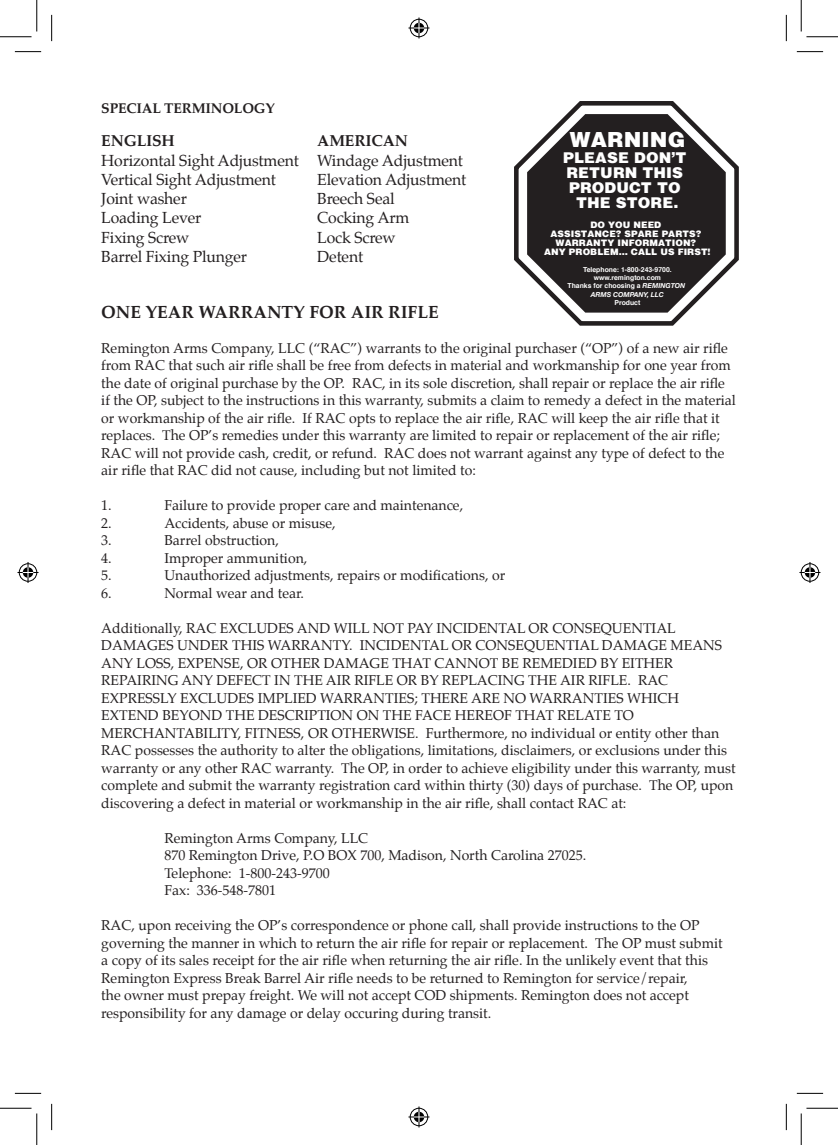
<style>
.page{position:relative;width:838px;height:1145px;background:#fff}
.page>*{position:absolute;margin:0;border:0;box-sizing:border-box;transform-origin:0 0}
.t1{font:900 21.35px "Helvetica";color:#fff}
.t2{font:700 17.5px "Palatino";color:#231f20}
.t3{font:15.75px/19.2px "Palatino";letter-spacing:-.01em;color:#231f20}
.t4{font:700 15.75px "Palatino";letter-spacing:-.01em;color:#231f20}
.t5{font:900 15.22px/15.2px "Helvetica";color:#fff;text-align:center}
.t6{font:14px/17.5px "Palatino";color:#231f20}
.t7{font:700 14px "Palatino";letter-spacing:-.01em;color:#231f20}
.t8{font:900 9.1px/9.1px "Helvetica";color:#fff;text-align:center}
.t9{font:700 6.83px/8.2px "Helvetica";color:#fff;text-align:center}
.t10{font:italic 700 6.83px "Helvetica Neue";color:#fff}
.s1{font-family:"Helvetica Neue";font-style:italic}
</style>
<div class="page">
<svg style="left:514px;top:101px;width:224px;height:225px"></svg>
<svg style="left:527px;top:114px;width:198px;height:199px;background:#434040"></svg>
<svg style="left:15px;top:51px;width:26px;height:1px"></svg>
<svg style="left:796px;top:51px;width:27px;height:1px"></svg>
<svg style="left:15px;top:1093px;width:26px;height:1px"></svg>
<svg style="left:796px;top:1093px;width:27px;height:1px"></svg>
<svg style="left:51px;top:15px;width:1px;height:26px"></svg>
<svg style="left:51px;top:1104px;width:1px;height:26px"></svg>
<svg style="left:786px;top:15px;width:1px;height:26px"></svg>
<svg style="left:786px;top:1104px;width:1px;height:26px"></svg>
<hr style="left:0;top:36px;width:32px;height:1px;background:#000">
<hr style="left:806px;top:36px;width:31px;height:1px;background:#000">
<hr style="left:0;top:1108px;width:32px;height:1px;background:#000">
<hr style="left:806px;top:1108px;width:31px;height:1px;background:#000">
<hr style="left:36px;top:0;width:1px;height:31px;background:#000">
<hr style="left:36px;top:1113px;width:1px;height:32px;background:#000">
<hr style="left:800px;top:0;width:1px;height:31px;background:#000">
<hr style="left:800px;top:1113px;width:1px;height:32px;background:#000">
<svg style="left:408px;top:18px;width:21px;height:21px"></svg>
<svg style="left:408px;top:1106px;width:21px;height:21px"></svg>
<svg style="left:18px;top:562px;width:21px;height:21px"></svg>
<svg style="left:799px;top:562px;width:21px;height:21px"></svg>
<p class="t7" style="left:101px;top:96px;width:175px">SPECIAL TERMINOLOGY</p>
<h1 class="t1" style="left:569px;top:127px;width:118px">WARNING</h1>
<p class="t5" style="left:563px;top:150px;width:125px">PLEASE DON’T<br>RETURN THIS<br>PRODUCT TO<br>THE STORE.</p>
<p class="t8" style="left:544px;top:220px;width:168px">DO YOU NEED<br>ASSISTANCE? SPARE PARTS?<br>WARRANTY INFORMATION?<br>ANY PROBLEM… CALL US FIRST!</p>
<p class="t9" style="left:567px;top:266px;width:119px">Telephone: 1-800-243-9700. www.remington.com<br>Thanks for choosing a <span class="s1">REMINGTON</span></p>
<p class="t10" style="left:591px;top:290px;width:74px">ARMS COMPANY, LLC</p>
<p class="t9" style="left:614px;top:299px;width:27px">Product</p>
<p class="t4" style="left:317px;top:128px;width:92px">AMERICAN</p>
<p class="t3" style="left:317px;top:151px;width:150px">Windage Adjustment<br>Elevation Adjustment<br>Breech Seal<br>Cocking Arm<br>Lock Screw<br>Detent</p>
<p class="t4" style="left:101px;top:128px;width:75px">ENGLISH</p>
<p class="t3" style="left:101px;top:151px;width:199px">Horizontal Sight Adjustment<br>Vertical Sight Adjustment<br>Joint washer<br>Loading Lever<br>Fixing Screw<br>Barrel Fixing Plunger</p>
<p class="t2" style="left:101px;top:297px;width:339px">ONE YEAR WARRANTY FOR AIR RIFLE</p>
<p class="t6" style="left:101px;top:339px;width:636px">Remington Arms Company, LLC (“RAC”) warrants to the original purchaser (“OP”) of a new air rifle from RAC that such air rifle shall be free from defects in material and workmanship for one year from the date of original purchase by the OP. RAC, in its sole discretion, shall repair or replace the air rifle if the OP, subject to the instructions in this warranty, submits a claim to remedy a defect in the material or workmanship of the air rifle. If RAC opts to replace the air rifle, RAC will keep the air rifle that it replaces. The OP’s remedies under this warranty are limited to repair or replacement of the air rifle; RAC will not provide cash, credit, or refund. RAC does not warrant against any type of defect to the air rifle that RAC did not cause, including but not limited to:</p>
<p class="t6" style="left:101px;top:497px;width:12px">1.</p>
<p class="t6" style="left:164px;top:497px;width:300px">Failure to provide proper care and maintenance,</p>
<p class="t6" style="left:101px;top:514px;width:12px">2.</p>
<p class="t6" style="left:164px;top:514px;width:173px">Accidents, abuse or misuse,</p>
<p class="t6" style="left:101px;top:532px;width:12px">3.</p>
<p class="t6" style="left:164px;top:532px;width:116px">Barrel obstruction,</p>
<p class="t6" style="left:101px;top:549px;width:12px">4.</p>
<p class="t6" style="left:164px;top:549px;width:144px">Improper ammunition,</p>
<p class="t6" style="left:101px;top:567px;width:12px">5.</p>
<p class="t6" style="left:164px;top:567px;width:342px">Unauthorized adjustments, repairs or modifications, or</p>
<p class="t6" style="left:101px;top:584px;width:12px">6.</p>
<p class="t6" style="left:164px;top:584px;width:141px">Normal wear and tear.</p>
<p class="t6" style="left:101px;top:619px;width:635px">Additionally, RAC EXCLUDES AND WILL NOT PAY INCIDENTAL OR CONSEQUENTIAL DAMAGES UNDER THIS WARRANTY. INCIDENTAL OR CONSEQUENTIAL DAMAGE MEANS ANY LOSS, EXPENSE, OR OTHER DAMAGE THAT CANNOT BE REMEDIED BY EITHER REPAIRING ANY DEFECT IN THE AIR RIFLE OR BY REPLACING THE AIR RIFLE. RAC EXPRESSLY EXCLUDES IMPLIED WARRANTIES; THERE ARE NO WARRANTIES WHICH EXTEND BEYOND THE DESCRIPTION ON THE FACE HEREOF THAT RELATE TO MERCHANTABILITY, FITNESS, OR OTHERWISE. Furthermore, no individual or entity other than RAC possesses the authority to alter the obligations, limitations, disclaimers, or exclusions under this warranty or any other RAC warranty. The OP, in order to achieve eligibility under this warranty, must complete and submit the warranty registration card within thirty (30) days of purchase. The OP, upon discovering a defect in material or workmanship in the air rifle, shall contact RAC at:</p>
<p class="t6" style="left:164px;top:829px;width:423px">Remington Arms Company, LLC<br>870 Remington Drive, P.O BOX 700, Madison, North Carolina 27025.<br>Telephone: 1-800-243-9700<br>Fax: 336-548-7801</p>
<p class="t6" style="left:101px;top:917px;width:623px">RAC, upon receiving the OP’s correspondence or phone call, shall provide instructions to the OP governing the manner in which to return the air rifle for repair or replacement. The OP must submit a copy of its sales receipt for the air rifle when returning the air rifle. In the unlikely event that this Remington Express Break Barrel Air rifle needs to be returned to Remington for service/repair,<br>the owner must prepay freight. We will not accept COD shipments. Remington does not accept responsibility for any damage or delay occuring during transit.</p>
</div>
